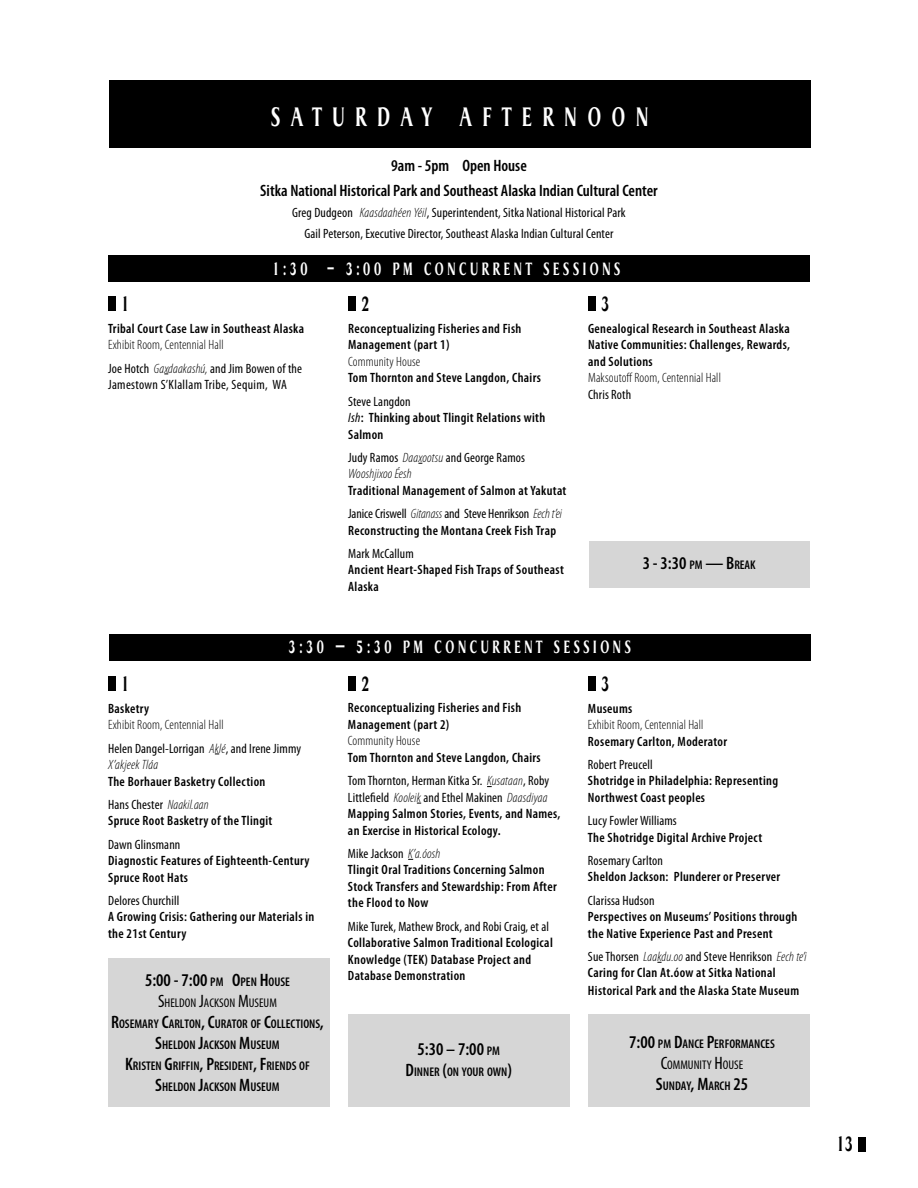
<style>
.page{position:relative;width:918px;height:1188px;background:#fff}
.page>*{position:absolute;margin:0;border:0;box-sizing:border-box;transform-origin:0 0}
.head1{font:700 27px "Griffon Cond";letter-spacing:.4em;color:#fff}
.number{font:700 21px "Griffon Cond";color:#000}
.margintimes{font:700 18px "Griffon Cond";letter-spacing:.2em;color:#fff}
.break{font:600 condensed 18px "Myriad Pro";color:#000}
.amitems{font:600 condensed 16.5px "Myriad Pro";color:#000}
.itemlower{font:600 condensed 13.5px/16.5px "Myriad Pro";letter-spacing:.025em;color:#000}
.presenters2{font:condensed 13.5px/16.5px "Myriad Pro";letter-spacing:.01em;color:#000}
.presenters2-2{font:300 condensed 13.5px "Myriad Pro";letter-spacing:.01em;color:#000}
.itemlower-2{font:condensed 13.5px "Myriad Pro";letter-spacing:-.005em;color:#000}
.itemlower-3{font:condensed 13.5px "Myriad Pro";letter-spacing:.025em;color:#000}
.break-2{font:600 condensed 12.6px/21px "Myriad Pro";color:#000;text-align:center}
.break-3{font:condensed 12.6px "Myriad Pro";color:#000}
.s1{font-weight:300;font-style:italic}
.s2{font-weight:400;font-style:italic}
.s3{font-size:12.6px}
.s4{font-size:18px}
</style>
<div class="page">
<div style="left:588px;top:1015px;width:222px;height:92px;background:#d6d6d6"></div>
<div style="left:108px;top:958px;width:222px;height:149px;background:#d6d6d6"></div>
<div style="left:109px;top:80px;width:702px;height:68px;background:#000"></div>
<div style="left:589px;top:541px;width:221px;height:46px;background:#d6d6d6"></div>
<div style="left:348px;top:1015px;width:222px;height:92px;background:#d6d6d6"></div>
<div style="left:108px;top:255px;width:702px;height:27px;background:#000"></div>
<div style="left:109px;top:634px;width:702px;height:27px;background:#000"></div>
<div style="left:108px;top:296px;width:7px;height:15px;background:#000"></div>
<div style="left:348px;top:296px;width:7px;height:15px;background:#000"></div>
<div style="left:588px;top:296px;width:7px;height:15px;background:#000"></div>
<div style="left:108px;top:676px;width:7px;height:15px;background:#000"></div>
<div style="left:348px;top:676px;width:7px;height:15px;background:#000"></div>
<div style="left:588px;top:676px;width:7px;height:15px;background:#000"></div>
<div style="left:858px;top:1137px;width:7px;height:14px;background:#000"></div>
<p class="head1" style="left:271px;top:98px;width:379px">SATURDAY AFTERNOON</p>
<p class="amitems" style="left:391px;top:157px;width:137px">9am - 5pm Open House</p>
<p class="amitems" style="left:260px;top:182px;width:399px">Sitka National Historical Park and Southeast Alaska Indian Cultural Center</p>
<p class="presenters2" style="left:292px;top:205px;width:335px">Greg Dudgeon <span class="s1">Kaasdaahéen Yéil</span>, Superintendent, Sitka National Historical Park</p>
<p class="presenters2" style="left:304px;top:226px;width:311px">Gail Peterson, Executive Director, Southeast Alaska Indian Cultural Center</p>
<p class="margintimes" style="left:272px;top:256px;width:349px">1:30 – 3:00 PM CONCURRENT SESSIONS</p>
<p class="number" style="left:121px;top:289px;width:10px">1</p>
<p class="itemlower" style="left:108px;top:320px;width:198px">Tribal Court Case Law in Southeast Alaska</p>
<p class="presenters2-2" style="left:108px;top:338px;width:117px">Exhibit Room, Centennial Hall</p>
<p class="presenters2" style="left:108px;top:360px;width:195px">Joe Hotch <span class="s1">Gaxdaakashú,</span> and Jim Bowen of the</p>
<p class="itemlower-3" style="left:108px;top:377px;width:180px">Jamestown S’Klallam Tribe, Sequim, WA</p>
<p class="number" style="left:361px;top:289px;width:10px">2</p>
<p class="itemlower" style="left:348px;top:320px;width:175px">Reconceptualizing Fisheries and Fish<br>Management (part 1)</p>
<p class="presenters2-2" style="left:348px;top:354px;width:74px">Community House</p>
<p class="itemlower" style="left:348px;top:370px;width:194px">Tom Thornton and Steve Langdon, Chairs</p>
<p class="presenters2" style="left:348px;top:393px;width:64px">Steve Langdon</p>
<p class="itemlower" style="left:348px;top:410px;width:199px"><span class="s2">Ish</span>: Thinking about Tlingit Relations with<br>Salmon</p>
<p class="presenters2" style="left:348px;top:449px;width:178px">Judy Ramos <span class="s1">Daaxootsu</span> and George Ramos<br><span class="s1">Wooshjixoo Éesh</span></p>
<p class="itemlower" style="left:348px;top:482px;width:220px">Traditional Management of Salmon at Yakutat</p>
<p class="itemlower-2" style="left:348px;top:506px;width:215px">Janice Criswell <span class="s1">Gitanass</span> and Steve Henrikson <span class="s1">Eech t’ei</span></p>
<p class="itemlower" style="left:348px;top:522px;width:209px">Reconstructing the Montana Creek Fish Trap</p>
<p class="presenters2" style="left:348px;top:545px;width:67px">Mark McCallum</p>
<p class="itemlower" style="left:348px;top:562px;width:217px">Ancient Heart-Shaped Fish Traps of Southeast<br>Alaska</p>
<p class="number" style="left:601px;top:289px;width:10px">3</p>
<p class="itemlower" style="left:588px;top:320px;width:203px;text-align:justify">Genealogical Research in Southeast Alaska Native Communities: Challenges, Rewards, and Solutions</p>
<p class="presenters2-2" style="left:588px;top:371px;width:134px">Maksoutoff Room, Centennial Hall</p>
<p class="presenters2" style="left:588px;top:386px;width:45px">Chris Roth</p>
<p class="break" style="left:643px;top:553px;width:114px">3 - 3:30 <span class="s3">PM</span> — B<span class="s3">REAK</span></p>
<p class="margintimes" style="left:289px;top:634px;width:344px">3:30 — 5:30 PM CONCURRENT SESSIONS</p>
<p class="number" style="left:121px;top:669px;width:10px">1</p>
<p class="itemlower" style="left:108px;top:700px;width:43px">Basketry</p>
<p class="presenters2-2" style="left:108px;top:718px;width:117px">Exhibit Room, Centennial Hall</p>
<p class="presenters2" style="left:108px;top:740px;width:195px">Helen Dangel-Lorrigan <span class="s1">Aklé</span>, and Irene Jimmy<br><span class="s1">X’akjeek Tláa</span></p>
<p class="itemlower" style="left:108px;top:773px;width:159px">The Borhauer Basketry Collection</p>
<p class="presenters2" style="left:108px;top:796px;width:102px">Hans Chester <span class="s1">Naakil.aan</span></p>
<p class="itemlower" style="left:108px;top:813px;width:166px">Spruce Root Basketry of the Tlingit</p>
<p class="presenters2" style="left:108px;top:836px;width:74px">Dawn Glinsmann</p>
<p class="itemlower" style="left:108px;top:853px;width:203px">Diagnostic Features of Eighteenth-Century<br>Spruce Root Hats</p>
<p class="presenters2" style="left:108px;top:892px;width:73px">Delores Churchill</p>
<p class="itemlower" style="left:108px;top:909px;width:208px">A Growing Crisis: Gathering our Materials in the 21st Century</p>
<p class="break" style="left:145px;top:970px;width:146px">5:00 - 7:00 <span class="s3">PM</span> O<span class="s3">PEN</span> H<span class="s3">OUSE</span></p>
<p class="break-3" style="left:158px;top:996px;width:120px"><span class="s4">S</span>HELDON <span class="s4">J</span>ACKSON <span class="s4">M</span>USEUM</p>
<p class="break-2" style="left:111px;top:1013px;width:214px"><span class="s4">R</span>OSEMARY <span class="s4">C</span>ARLTON<span class="s4">, C</span>URATOR OF <span class="s4">C</span>OLLECTIONS<span class="s4">,<br>S</span>HELDON <span class="s4">J</span>ACKSON <span class="s4">M</span>USEUM</p>
<p class="break-2" style="left:125px;top:1055px;width:186px"><span class="s4">K</span>RISTEN <span class="s4">G</span>RIFFIN<span class="s4">, P</span>RESIDENT<span class="s4">, F</span>RIENDS OF<br><span class="s4">S</span>HELDON <span class="s4">J</span>ACKSON <span class="s4">M</span>USEUM</p>
<p class="number" style="left:361px;top:669px;width:10px">2</p>
<p class="itemlower" style="left:348px;top:700px;width:175px">Reconceptualizing Fisheries and Fish<br>Management (part 2)</p>
<p class="presenters2-2" style="left:348px;top:734px;width:74px">Community House</p>
<p class="itemlower" style="left:348px;top:750px;width:194px">Tom Thornton and Steve Langdon, Chairs</p>
<p class="presenters2" style="left:348px;top:773px;width:203px">Tom Thornton, Herman Kitka Sr. <span class="s1">Kusataan</span>, Roby<br>Littlefield <span class="s1">Kooleik</span> and Ethel Makinen <span class="s1">Daasdiyaa</span></p>
<p class="itemlower" style="left:348px;top:806px;width:214px">Mapping Salmon Stories, Events, and Names, an Exercise in Historical Ecology.</p>
<p class="presenters2" style="left:348px;top:846px;width:94px">Mike Jackson <span class="s1">K’a.óosh</span></p>
<p class="itemlower" style="left:348px;top:862px;width:210px">Tlingit Oral Traditions Concerning Salmon<br>Stock Transfers and Stewardship: From After the Flood to Now</p>
<p class="presenters2" style="left:348px;top:918px;width:203px">Mike Turek, Mathew Brock, and Robi Craig, et al</p>
<p class="itemlower" style="left:348px;top:935px;width:206px">Collaborative Salmon Traditional Ecological<br>Knowledge (TEK) Database Project and<br>Database Demonstration</p>
<p class="break" style="left:417px;top:1040px;width:84px">5:30 – 7:00 <span class="s3">PM</span></p>
<p class="break-2" style="left:406px;top:1062px;width:108px"><span class="s4">D</span>INNER <span class="s4">(</span>ON YOUR OWN<span class="s4">)</span></p>
<p class="number" style="left:601px;top:669px;width:10px">3</p>
<p class="itemlower" style="left:588px;top:700px;width:46px">Museums</p>
<p class="presenters2-2" style="left:588px;top:718px;width:117px">Exhibit Room, Centennial Hall</p>
<p class="itemlower" style="left:588px;top:733px;width:141px">Rosemary Carlton, Moderator</p>
<p class="presenters2" style="left:588px;top:756px;width:66px">Robert Preucell</p>
<p class="itemlower" style="left:588px;top:773px;width:192px">Shotridge in Philadelphia: Representing<br>Northwest Coast peoples</p>
<p class="presenters2" style="left:588px;top:813px;width:90px">Lucy Fowler Williams</p>
<p class="itemlower" style="left:588px;top:829px;width:176px">The Shotridge Digital Archive Project</p>
<p class="presenters2" style="left:588px;top:852px;width:77px">Rosemary Carlton</p>
<p class="itemlower" style="left:588px;top:869px;width:194px">Sheldon Jackson: Plunderer or Preserver</p>
<p class="presenters2" style="left:588px;top:892px;width:68px">Clarissa Hudson</p>
<p class="itemlower" style="left:588px;top:909px;width:211px">Perspectives on Museums’ Positions through the Native Experience Past and Present</p>
<p class="presenters2" style="left:588px;top:948px;width:220px">Sue Thorsen <span class="s1">Laakdu.oo</span> and Steve Henrikson <span class="s1">Eech te’i</span></p>
<p class="itemlower" style="left:588px;top:964px;width:213px;line-height:18px">Caring for Clan At.óow at Sitka National<br>Historical Park and the Alaska State Museum</p>
<p class="break-2" style="left:629px;top:1034px;width:147px"><span class="s4">7:00</span> PM <span class="s4">D</span>ANCE <span class="s4">P</span>ERFORMANCES</p>
<p class="break-3" style="left:661px;top:1058px;width:84px"><span class="s4">C</span>OMMUNITY <span class="s4">H</span>OUSE</p>
<p class="break-2" style="left:656px;top:1076px;width:94px"><span class="s4">S</span>UNDAY<span class="s4">, M</span>ARCH <span class="s4">25</span></p>
<p class="number" style="left:836px;top:1129px;width:18px">13</p>
</div>
